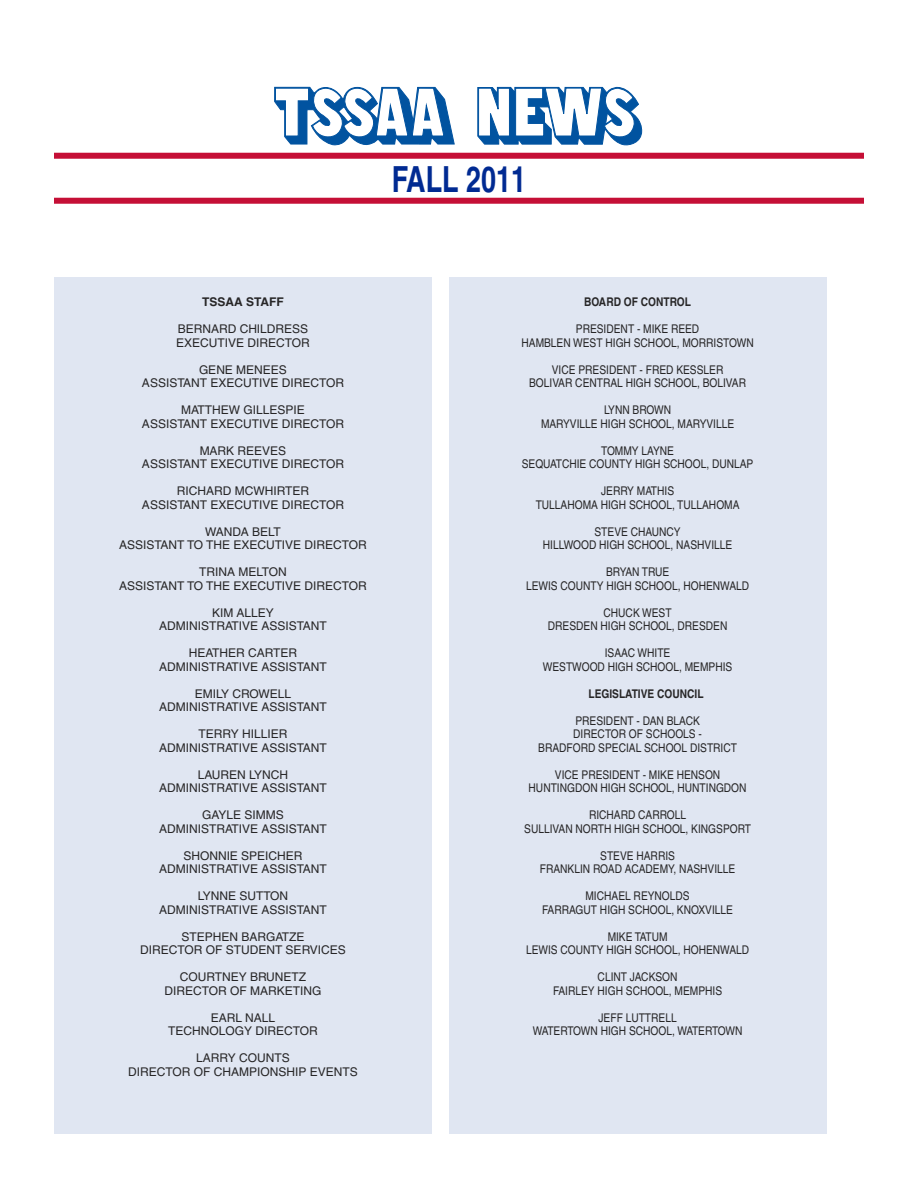
<style>
.page{position:relative;width:918px;height:1188px;background:#fff}
.page>*{position:absolute;margin:0;border:0;box-sizing:border-box;transform-origin:0 0}
.t1{font:700 36px "Helvetica";color:#002a92;scale:.75 1}
.t2{font:12px/13.5px "Helvetica";color:#272627;text-align:center;scale:.85 1}
.t3{font:12px/13.5px "Helvetica";color:#272627;text-align:center}
.t4{font:700 12px "Helvetica";color:#272627;scale:.85 1}
.t5{font:700 12px "Helvetica";color:#272627}
</style>
<div class="page">
<div style="left:54px;top:153px;width:810px;height:6px;background:#c50f36"></div>
<div style="left:54px;top:198px;width:810px;height:6px;background:#c50f36"></div>
<svg style="left:274px;top:87px;width:181px;height:59px"></svg>
<svg style="left:477px;top:87px;width:165px;height:59px"></svg>
<div style="left:449px;top:278px;width:378px;height:856px;background:#e0e6f2"></div>
<div style="left:54px;top:278px;width:378px;height:856px;background:#e0e6f2"></div>
<h1 class="t1" style="left:392px;top:166px;width:180px">FALL 2011</h1>
<p class="t5" style="left:202px;top:298px;width:83px">TSSAA STAFF</p>
<p class="t3" style="left:176px;top:324px;width:135px;text-align:left">BERNARD CHILDRESS<br>EXECUTIVE DIRECTOR</p>
<p class="t3" style="left:142px;top:364px;width:203px">GENE MENEES<br>ASSISTANT EXECUTIVE DIRECTOR</p>
<p class="t3" style="left:142px;top:405px;width:203px">MATTHEW GILLESPIE<br>ASSISTANT EXECUTIVE DIRECTOR</p>
<p class="t3" style="left:142px;top:445px;width:203px">MARK REEVES<br>ASSISTANT EXECUTIVE DIRECTOR</p>
<p class="t3" style="left:142px;top:486px;width:203px">RICHARD MCWHIRTER<br>ASSISTANT EXECUTIVE DIRECTOR</p>
<p class="t3" style="left:119px;top:526px;width:249px">WANDA BELT<br>ASSISTANT TO THE EXECUTIVE DIRECTOR</p>
<p class="t3" style="left:119px;top:567px;width:249px">TRINA MELTON<br>ASSISTANT TO THE EXECUTIVE DIRECTOR</p>
<p class="t3" style="left:159px;top:607px;width:169px">KIM ALLEY<br>ADMINISTRATIVE ASSISTANT</p>
<p class="t3" style="left:159px;top:648px;width:169px">HEATHER CARTER<br>ADMINISTRATIVE ASSISTANT</p>
<p class="t3" style="left:159px;top:688px;width:169px">EMILY CROWELL<br>ADMINISTRATIVE ASSISTANT</p>
<p class="t3" style="left:159px;top:729px;width:169px">TERRY HILLIER<br>ADMINISTRATIVE ASSISTANT</p>
<p class="t3" style="left:159px;top:769px;width:169px">LAUREN LYNCH<br>ADMINISTRATIVE ASSISTANT</p>
<p class="t3" style="left:159px;top:810px;width:169px">GAYLE SIMMS<br>ADMINISTRATIVE ASSISTANT</p>
<p class="t3" style="left:159px;top:850px;width:169px">SHONNIE SPEICHER<br>ADMINISTRATIVE ASSISTANT</p>
<p class="t3" style="left:159px;top:891px;width:169px">LYNNE SUTTON<br>ADMINISTRATIVE ASSISTANT</p>
<p class="t3" style="left:140px;top:931px;width:207px">STEPHEN BARGATZE<br>DIRECTOR OF STUDENT SERVICES</p>
<p class="t3" style="left:165px;top:972px;width:158px">COURTNEY BRUNETZ<br>DIRECTOR OF MARKETING</p>
<p class="t3" style="left:168px;top:1012px;width:151px">EARL NALL<br>TECHNOLOGY DIRECTOR</p>
<p class="t3" style="left:128px;top:1053px;width:231px">LARRY COUNTS<br>DIRECTOR OF CHAMPIONSHIP EVENTS</p>
<p class="t4" style="left:584px;top:298px;width:127px">BOARD OF CONTROL</p>
<p class="t2" style="left:522px;top:324px;width:275px">PRESIDENT - MIKE REED<br>HAMBLEN WEST HIGH SCHOOL, MORRISTOWN</p>
<p class="t2" style="left:529px;top:364px;width:257px">VICE PRESIDENT - FRED KESSLER<br>BOLIVAR CENTRAL HIGH SCHOOL, BOLIVAR</p>
<p class="t2" style="left:541px;top:405px;width:229px">LYNN BROWN<br>MARYVILLE HIGH SCHOOL, MARYVILLE</p>
<p class="t2" style="left:522px;top:445px;width:274px">TOMMY LAYNE<br>SEQUATCHIE COUNTY HIGH SCHOOL, DUNLAP</p>
<p class="t2" style="left:536px;top:486px;width:241px">JERRY MATHIS<br>TULLAHOMA HIGH SCHOOL, TULLAHOMA</p>
<p class="t2" style="left:543px;top:526px;width:224px">STEVE CHAUNCY<br>HILLWOOD HIGH SCHOOL, NASHVILLE</p>
<p class="t2" style="left:526px;top:567px;width:264px">BRYAN TRUE<br>LEWIS COUNTY HIGH SCHOOL, HOHENWALD</p>
<p class="t2" style="left:548px;top:607px;width:213px">CHUCK WEST<br>DRESDEN HIGH SCHOOL, DRESDEN</p>
<p class="t2" style="left:543px;top:648px;width:224px">ISAAC WHITE<br>WESTWOOD HIGH SCHOOL, MEMPHIS</p>
<p class="t4" style="left:589px;top:689px;width:137px">LEGISLATIVE COUNCIL</p>
<p class="t2" style="left:538px;top:715px;width:235px">PRESIDENT - DAN BLACK<br>DIRECTOR OF SCHOOLS -<br>BRADFORD SPECIAL SCHOOL DISTRICT</p>
<p class="t2" style="left:529px;top:769px;width:258px">VICE PRESIDENT - MIKE HENSON<br>HUNTINGDON HIGH SCHOOL, HUNTINGDON</p>
<p class="t2" style="left:524px;top:810px;width:268px">RICHARD CARROLL<br>SULLIVAN NORTH HIGH SCHOOL, KINGSPORT</p>
<p class="t2" style="left:540px;top:850px;width:232px">STEVE HARRIS<br>FRANKLIN ROAD ACADEMY, NASHVILLE</p>
<p class="t2" style="left:542px;top:891px;width:226px">MICHAEL REYNOLDS<br>FARRAGUT HIGH SCHOOL, KNOXVILLE</p>
<p class="t2" style="left:526px;top:931px;width:264px">MIKE TATUM<br>LEWIS COUNTY HIGH SCHOOL, HOHENWALD</p>
<p class="t2" style="left:553px;top:972px;width:200px">CLINT JACKSON<br>FAIRLEY HIGH SCHOOL, MEMPHIS</p>
<p class="t2" style="left:533px;top:1012px;width:248px">JEFF LUTTRELL<br>WATERTOWN HIGH SCHOOL, WATERTOWN</p>
</div>
